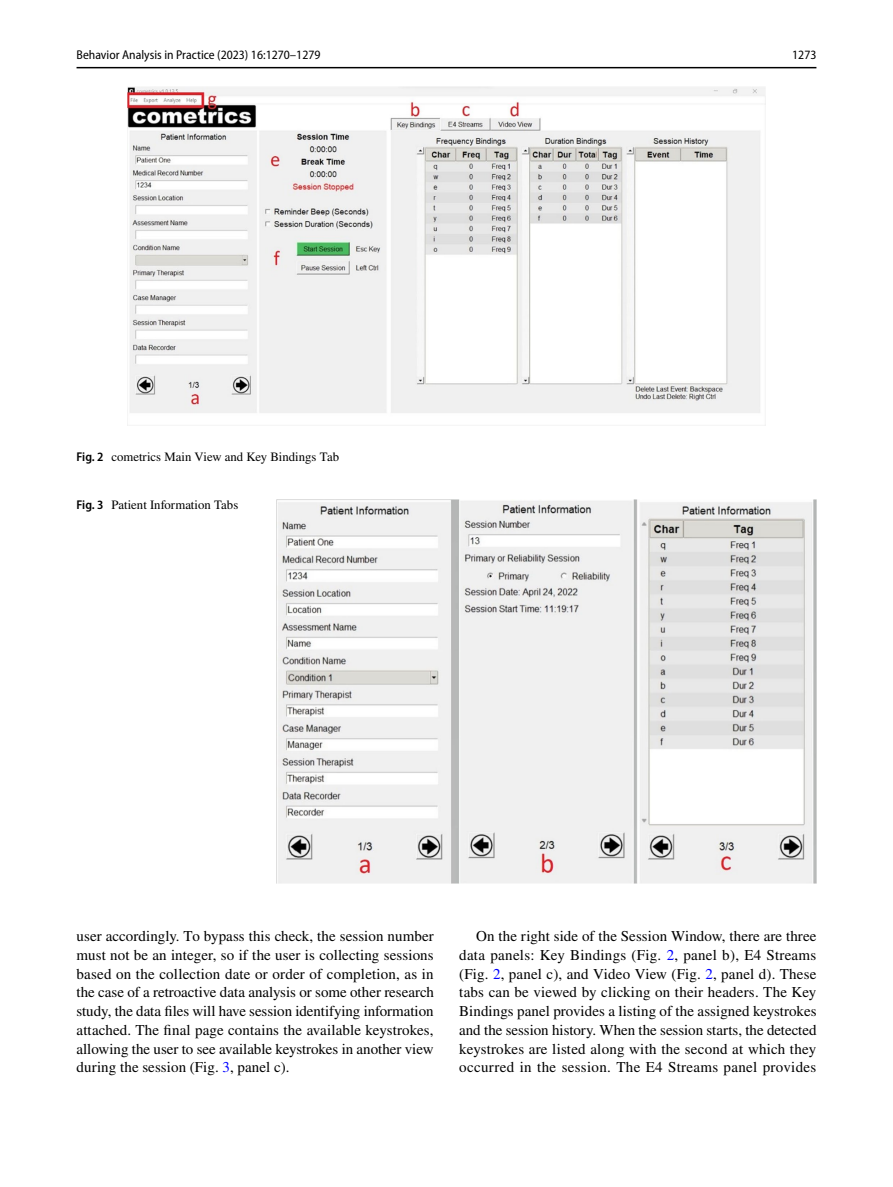
<style>
.page{position:relative;width:893px;height:1187px;background:#fff}
.page>*{position:absolute;margin:0;border:0;box-sizing:border-box;transform-origin:0 0}
.t1{font:15px/18.8px "STIX";letter-spacing:.005em;color:#000;text-align:justify}
.t2{font:12.75px "STIX";color:#000}
.t3{font:semi-condensed 12.75px "Myriad Pro";color:#000}
.s1{font-family:"Myriad Pro";font-weight:600;font-stretch:semi-condensed}
.s2{color:#00f}
</style>
<div class="page">
<hr style="left:77px;top:67px;width:739px;height:1px;background:#000">
<img style="left:128px;top:87px;width:637px;height:339px">
<img style="left:276px;top:499px;width:540px;height:384px">
<p class="t3" style="left:77px;top:48px;width:245px">Behavior Analysis in Practice (2023) 16:1270–1279</p>
<p class="t3" style="left:792px;top:48px;width:26px">1273</p>
<p class="t2" style="left:77px;top:448px;width:264px"><span class="s1">Fig. 2</span> cometrics Main View and Key Bindings Tab</p>
<p class="t2" style="left:77px;top:496px;width:163px"><span class="s1">Fig. 3</span> Patient Information Tabs</p>
<p class="t1" style="left:77px;top:927px;width:359px">user accordingly. To bypass this check, the session number must not be an integer, so if the user is collecting sessions based on the collection date or order of completion, as in the case of a retroactive data analysis or some other research study, the data files will have session identifying information attached. The final page contains the available keystrokes, allowing the user to see available keystrokes in another view during the session (Fig. <span class="s2">3</span>, panel c).</p>
<p class="t1" style="left:459px;top:927px;width:359px;text-indent:17px">On the right side of the Session Window, there are three data panels: Key Bindings (Fig. <span class="s2">2</span>, panel b), E4 Streams (Fig. <span class="s2">2</span>, panel c), and Video View (Fig. <span class="s2">2</span>, panel d). These tabs can be viewed by clicking on their headers. The Key Bindings panel provides a listing of the assigned keystrokes and the session history. When the session starts, the detected keystrokes are listed along with the second at which they occurred in the session. The E4 Streams panel provides</p>
</div>
